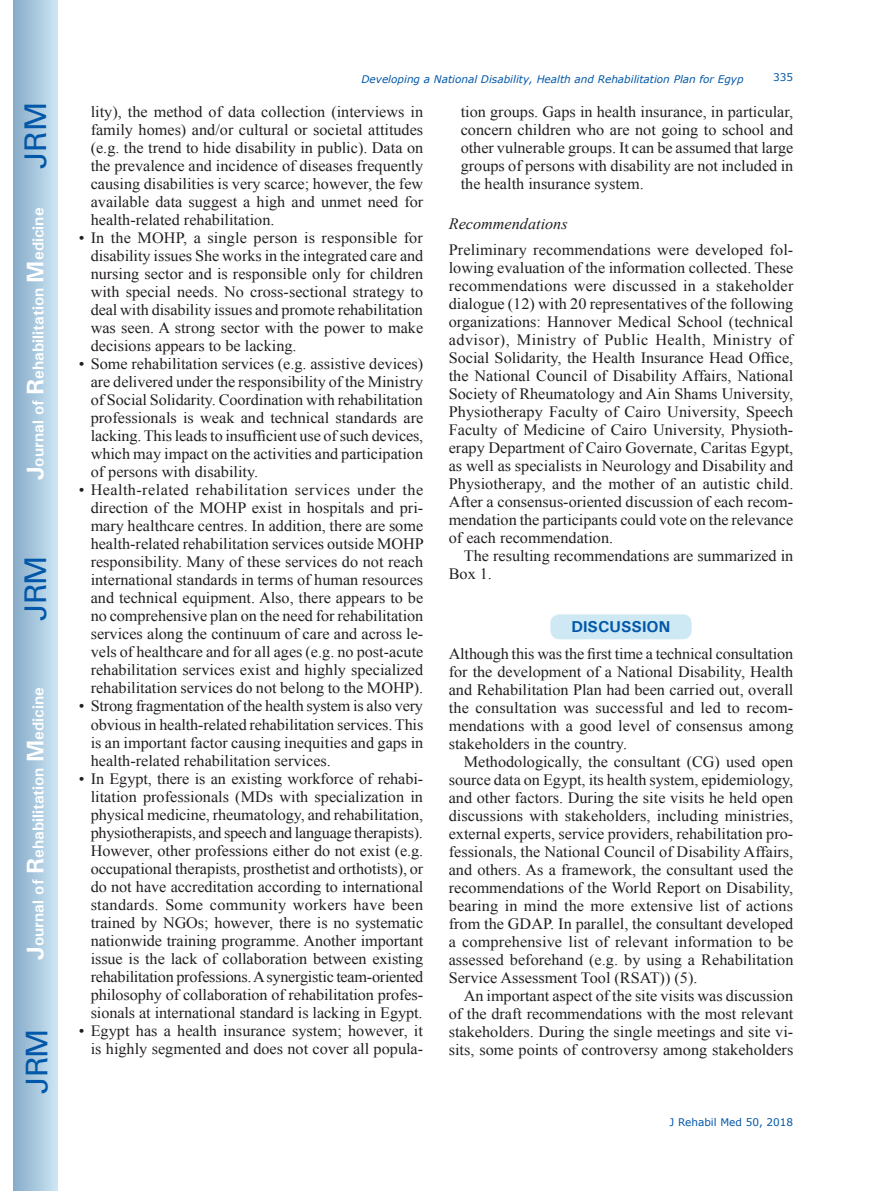
<style>
.page{position:relative;width:872px;height:1191px;background:#fff}
.page>*{position:absolute;margin:0;border:0;box-sizing:border-box;transform-origin:0 0}
.t1{font:30px "Univers";letter-spacing:-.03em;color:#0157a8}
.t2{font:15.75px/18px "Times New Roman";color:#231f20;text-align:justify}
.t3{font:700 15.75px "Univers";color:#fff}
.t4{font:italic 15.75px "Times New Roman";color:#231f20}
.t5{font:700 15.75px "Univers";color:#0157a8}
.t6{font:italic 10.5px "Verdana";color:#0157a8}
.t7{font:10.5px "Verdana";color:#0157a8}
.s1{font-size:24px}
</style>
<div class="page">
<div style="left:14px;top:0;width:43px;height:1191px;background:linear-gradient(to right,#88acca,#cbe5f2)"></div>
<div style="left:549px;top:613px;width:143px;height:27px;background:#cee8f4;border-radius:10px"></div>
<div style="left:549px;top:613px;width:144px;height:28px;border:2px solid #fff;border-radius:10px"></div>
<h1 class="t1" style="left:18px;top:169px;width:68px;rotate:-90deg">JRM</h1>
<p class="t3" style="left:28px;top:480px;width:274px;rotate:-90deg"><span class="s1">J</span>ournal of <span class="s1">R</span>ehabilitation <span class="s1">M</span>edicine</p>
<h1 class="t1" style="left:18px;top:620px;width:67px;rotate:-90deg">JRM</h1>
<p class="t3" style="left:28px;top:959px;width:274px;rotate:-90deg"><span class="s1">J</span>ournal of <span class="s1">R</span>ehabilitation <span class="s1">M</span>edicine</p>
<h1 class="t1" style="left:19px;top:1093px;width:67px;rotate:-90deg">JRM</h1>
<p class="t6" style="left:361px;top:72px;width:384px">Developing a National Disability, Health and Rehabilitation Plan for Egyp</p>
<p class="t7" style="left:773px;top:70px;width:22px">335</p>
<p class="t2" style="left:91px;top:103px;width:334px">lity), the method of data collection (interviews in family homes) and/or cultural or societal attitudes (e.g. the trend to hide disability in public). Data on the prevalence and incidence of diseases frequently causing disabilities is very scarce; however, the few available data suggest a high and unmet need for health-related rehabilitation.</p>
<p class="t2" style="left:91px;top:229px;width:334px;text-indent:-12px">• In the MOHP, a single person is responsible for disability issues She works in the integrated care and nursing sector and is responsible only for children with special needs. No cross-sectional strategy to deal with disability issues and promote rehabilitation was seen. A strong sector with the power to make decisions appears to be lacking.</p>
<p class="t2" style="left:91px;top:355px;width:334px;text-indent:-12px">• Some rehabilitation services (e.g. assistive devices) are delivered under the responsibility of the Ministry of Social Solidarity. Coordination with rehabilitation professionals is weak and technical standards are lacking. This leads to insufficient use of such devices, which may impact on the activities and participation of persons with disability.</p>
<p class="t2" style="left:91px;top:481px;width:335px;text-indent:-12px">• Health-related rehabilitation services under the direction of the MOHP exist in hospitals and pri&shy;mary healthcare centres. In addition, there are some health-related rehabilitation services outside MOHP responsibility. Many of these services do not reach international standards in terms of human resources and technical equipment. Also, there appears to be no comprehensive plan on the need for rehabilitation services along the continuum of care and across le&shy;vels of healthcare and for all ages (e.g. no post-acute rehabilitation services exist and highly specialized rehabilitation services do not belong to the MOHP).</p>
<p class="t2" style="left:91px;top:697px;width:334px;text-indent:-12px">• Strong fragmentation of the health system is also very obvious in health-related rehabilitation services. This is an important factor causing inequities and gaps in health-related rehabilitation services.</p>
<p class="t2" style="left:91px;top:769px;width:334px;text-indent:-12px">• In Egypt, there is an existing workforce of rehabi&shy;litation professionals (MDs with specialization in physical medicine, rheumatology, and rehabilitation, physiotherapists, and speech and language therapists).<br>However, other professions either do not exist (e.g. occupational therapists, prosthetist and orthotists), or do not have accreditation according to international standards. Some community workers have been trained by NGOs; however, there is no systematic nationwide training programme. Another important issue is the lack of collaboration between existing rehabilitation professions. A synergistic team-oriented philosophy of collaboration of rehabilitation profes&shy;sionals at international standard is lacking in Egypt.</p>
<p class="t2" style="left:79px;top:1021px;width:346px;text-align:right">• Egypt has a health insurance system; however, it is highly segmented and does not cover all popula-</p>
<p class="t2" style="left:461px;top:103px;width:334px">tion groups. Gaps in health insurance, in particular, concern children who are not going to school and other vulnerable groups. It can be assumed that large groups of persons with disability are not included in the health insurance system.</p>
<p class="t4" style="left:449px;top:213px;width:120px">Recommendations</p>
<p class="t2" style="left:449px;top:240px;width:346px">Preliminary recommendations were developed fol&shy;lowing evaluation of the information collected. These recommendations were discussed in a stakeholder dialogue (12) with 20 representatives of the following organizations: Hannover Medical School (technical advisor), Ministry of Public Health, Ministry of Social Solidarity, the Health Insurance Head Office, the National Council of Disability Affairs, National Society of Rheumatology and Ain Shams University, Physiotherapy Faculty of Cairo University, Speech Faculty of Medicine of Cairo University, Physioth&shy;erapy Department of Cairo Governate, Caritas Egypt, as well as specialists in Neurology and Disability and Physiotherapy, and the mother of an autistic child.<br>After a consensus-oriented discussion of each recom&shy;mendation the participants could vote on the relevance of each recommendation.</p>
<p class="t2" style="left:449px;top:546px;width:346px;text-indent:15px">The resulting recommendations are summarized in<br>Box 1.</p>
<p class="t5" style="left:571px;top:616px;width:101px">DISCUSSION</p>
<p class="t2" style="left:449px;top:644px;width:346px">Although this was the first time a technical consultation for the development of a National Disability, Health and Rehabilitation Plan had been carried out, overall the consultation was successful and led to recom&shy;mendations with a good level of consensus among stakeholders in the country.</p>
<p class="t2" style="left:449px;top:752px;width:346px;text-indent:15px">Methodologically, the consultant (CG) used open source data on Egypt, its health system, epidemiology, and other factors. During the site visits he held open discussions with stakeholders, including ministries, external experts, service providers, rehabilitation pro&shy;fessionals, the National Council of Disability Affairs, and others. As a framework, the consultant used the recommendations of the World Report on Disability, bearing in mind the more extensive list of actions from the GDAP. In parallel, the consultant developed a comprehensive list of relevant information to be assessed beforehand (e.g. by using a Rehabilitation Service Assessment Tool (RSAT)) (5).</p>
<p class="t2" style="left:449px;top:986px;width:346px;text-indent:15px">An important aspect of the site visits was discussion of the draft recommendations with the most relevant stakeholders. During the single meetings and site vi&shy;sits, some points of controversy among stakeholders</p>
<p class="t7" style="left:669px;top:1114px;width:125px">J Rehabil Med 50, 2018</p>
</div>
